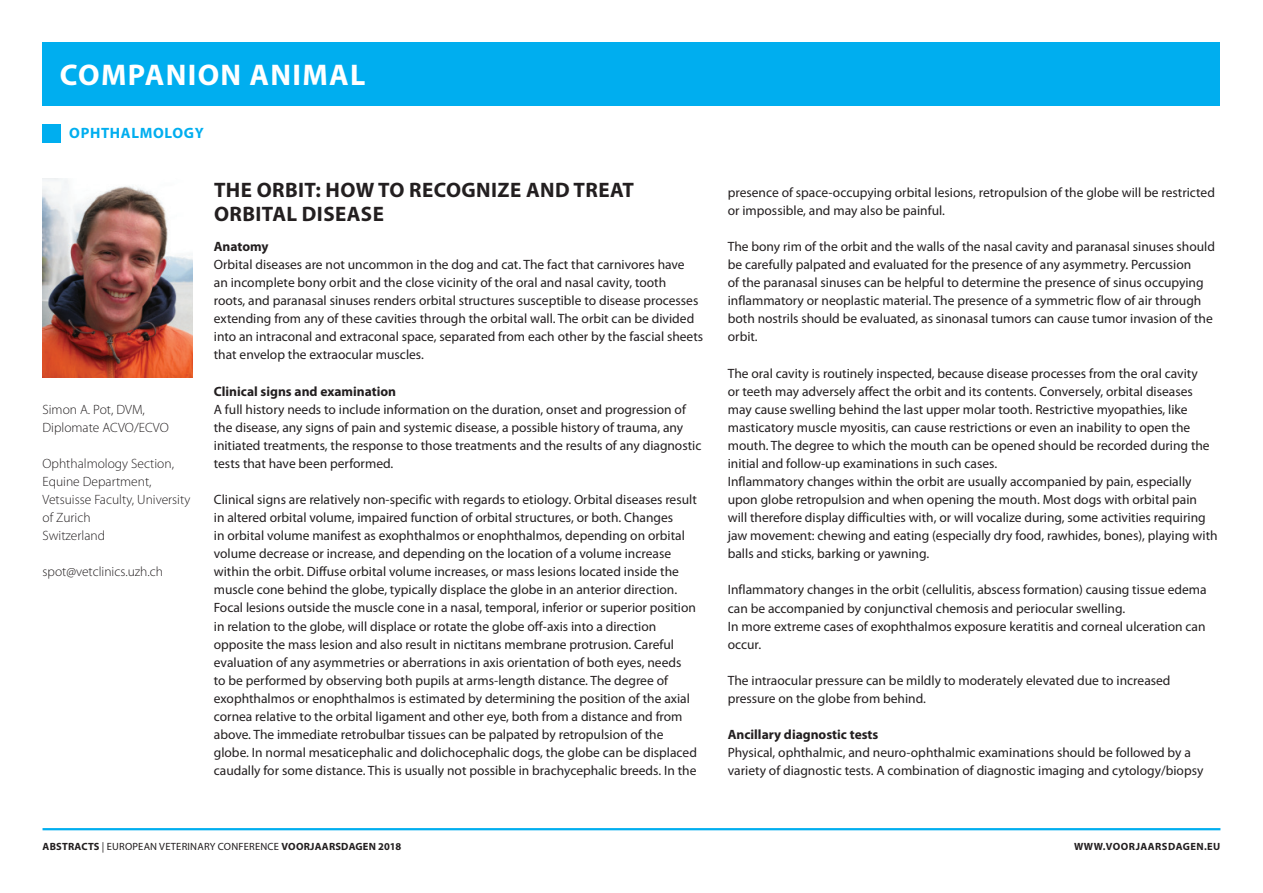
<style>
.page{position:relative;width:1263px;height:893px;background:#fff}
.page>*{position:absolute;margin:0;border:0;box-sizing:border-box;transform-origin:0 0}
.t1{font:700 30px "Myriad Pro";letter-spacing:.045em;color:#fff}
.t2{font:700 21px/24px "Myriad Pro";letter-spacing:.02em;color:#231f20}
.t3{font:700 15px "Myriad Pro";letter-spacing:.045em;color:#00aeef}
.t4{font:13.5px/18.1px "Myriad Pro";color:#231f20}
.t5{font:300 13.5px/18.1px "Myriad Pro";color:#231f20}
.t6{font:700 13.5px "Myriad Pro";color:#231f20}
.t7{font:10.5px "Myriad Pro";letter-spacing:.02em;color:#231f20}
.t8{font:700 10.5px "Myriad Pro";letter-spacing:.045em;color:#231f20}
.s1{font-weight:700}
</style>
<div class="page">
<div style="left:43px;top:43px;width:1177px;height:63px;background:#00aeef"></div>
<hr style="left:43px;top:828px;width:1177px;height:2px;background:#00aeef">
<div style="left:43px;top:124px;width:18px;height:18px;background:#00aeef"></div>
<img style="left:43px;top:179px;width:150px;height:198px">
<hr style="left:1262px;top:43px;width:1px;height:31px;background:#ed028c">
<h1 class="t1" style="left:60px;top:58px;width:307px">COMPANION ANIMAL</h1>
<p class="t3" style="left:69px;top:125px;width:136px">OPHTHALMOLOGY</p>
<p class="t5" style="left:43px;top:400px;width:128px">Simon A. Pot, DVM,<br>Diplomate ACVO/ECVO</p>
<p class="t5" style="left:43px;top:454px;width:149px">Ophthalmology Section,<br>Equine Department,<br>Vetsuisse Faculty, University of Zurich<br>Switzerland</p>
<p class="t5" style="left:43px;top:563px;width:122px">spot@vetclinics.uzh.ch</p>
<h2 class="t2" style="left:214px;top:178px;width:418px">THE ORBIT: HOW TO RECOGNIZE AND TREAT<br>ORBITAL DISEASE</h2>
<p class="t6" style="left:214px;top:239px;width:56px">ANATOMY</p>
<p class="t4" style="left:214px;top:256px;width:491px">Orbital diseases are not uncommon in the dog and cat. The fact that carnivores have<br>an incomplete bony orbit and the close vicinity of the oral and nasal cavity, tooth<br>roots, and paranasal sinuses renders orbital structures susceptible to disease processes extending from any of these cavities through the orbital wall. The orbit can be divided into an intraconal and extraconal space, separated from each other by the fascial sheets that envelop the extraocular muscles.</p>
<p class="t6" style="left:214px;top:383px;width:184px">CLINICAL SIGNS AND EXAMINATION</p>
<p class="t4" style="left:214px;top:400px;width:489px">A full history needs to include information on the duration, onset and progression of the disease, any signs of pain and systemic disease, a possible history of trauma, any initiated treatments, the response to those treatments and the results of any diagnostic tests that have been performed.</p>
<p class="t4" style="left:214px;top:491px;width:485px">Clinical signs are relatively non-specific with regards to etiology. Orbital diseases result in altered orbital volume, impaired function of orbital structures, or both. Changes<br>in orbital volume manifest as exophthalmos or enophthalmos, depending on orbital volume decrease or increase, and depending on the location of a volume increase within the orbit. Diffuse orbital volume increases, or mass lesions located inside the muscle cone behind the globe, typically displace the globe in an anterior direction.<br>Focal lesions outside the muscle cone in a nasal, temporal, inferior or superior position in relation to the globe, will displace or rotate the globe off-axis into a direction opposite the mass lesion and also result in nictitans membrane protrusion. Careful evaluation of any asymmetries or aberrations in axis orientation of both eyes, needs<br>to be performed by observing both pupils at arms-length distance. The degree of exophthalmos or enophthalmos is estimated by determining the position of the axial cornea relative to the orbital ligament and other eye, both from a distance and from above. The immediate retrobulbar tissues can be palpated by retropulsion of the globe. In normal mesaticephalic and dolichocephalic dogs, the globe can be displaced caudally for some distance. This is usually not possible in brachycephalic breeds. In the</p>
<p class="t4" style="left:728px;top:183px;width:489px">presence of space-occupying orbital lesions, retropulsion of the globe will be restricted or impossible, and may also be painful.</p>
<p class="t4" style="left:728px;top:238px;width:489px">The bony rim of the orbit and the walls of the nasal cavity and paranasal sinuses should be carefully palpated and evaluated for the presence of any asymmetry. Percussion<br>of the paranasal sinuses can be helpful to determine the presence of sinus occupying inflammatory or neoplastic material. The presence of a symmetric flow of air through both nostrils should be evaluated, as sinonasal tumors can cause tumor invasion of the orbit.</p>
<p class="t4" style="left:728px;top:364px;width:491px">The oral cavity is routinely inspected, because disease processes from the oral cavity<br>or teeth may adversely affect the orbit and its contents. Conversely, orbital diseases may cause swelling behind the last upper molar tooth. Restrictive myopathies, like masticatory muscle myositis, can cause restrictions or even an inability to open the mouth. The degree to which the mouth can be opened should be recorded during the initial and follow-up examinations in such cases.<br>Inflammatory changes within the orbit are usually accompanied by pain, especially upon globe retropulsion and when opening the mouth. Most dogs with orbital pain will therefore display difficulties with, or will vocalize during, some activities requiring jaw movement: chewing and eating (especially dry food, rawhides, bones), playing with balls and sticks, barking or yawning.</p>
<p class="t4" style="left:728px;top:581px;width:480px">Inflammatory changes in the orbit (cellulitis, abscess formation) causing tissue edema can be accompanied by conjunctival chemosis and periocular swelling.<br>In more extreme cases of exophthalmos exposure keratitis and corneal ulceration can occur.</p>
<p class="t4" style="left:728px;top:671px;width:444px">The intraocular pressure can be mildly to moderately elevated due to increased pressure on the globe from behind.</p>
<p class="t6" style="left:728px;top:727px;width:152px">ANCILLARY DIAGNOSTIC TESTS</p>
<p class="t4" style="left:728px;top:744px;width:477px">Physical, ophthalmic, and neuro-ophthalmic examinations should be followed by a variety of diagnostic tests. A combination of diagnostic imaging and cytology/biopsy</p>
<p class="t7" style="left:43px;top:841px;width:360px"><span class="s1">ABSTRACTS</span> | European Veterinary Conference <span class="s1">VOORJAARSDAGEN 2018</span></p>
<p class="t8" style="left:1074px;top:841px;width:148px">WWW.VOORJAARSDAGEN.EU</p>
</div>
